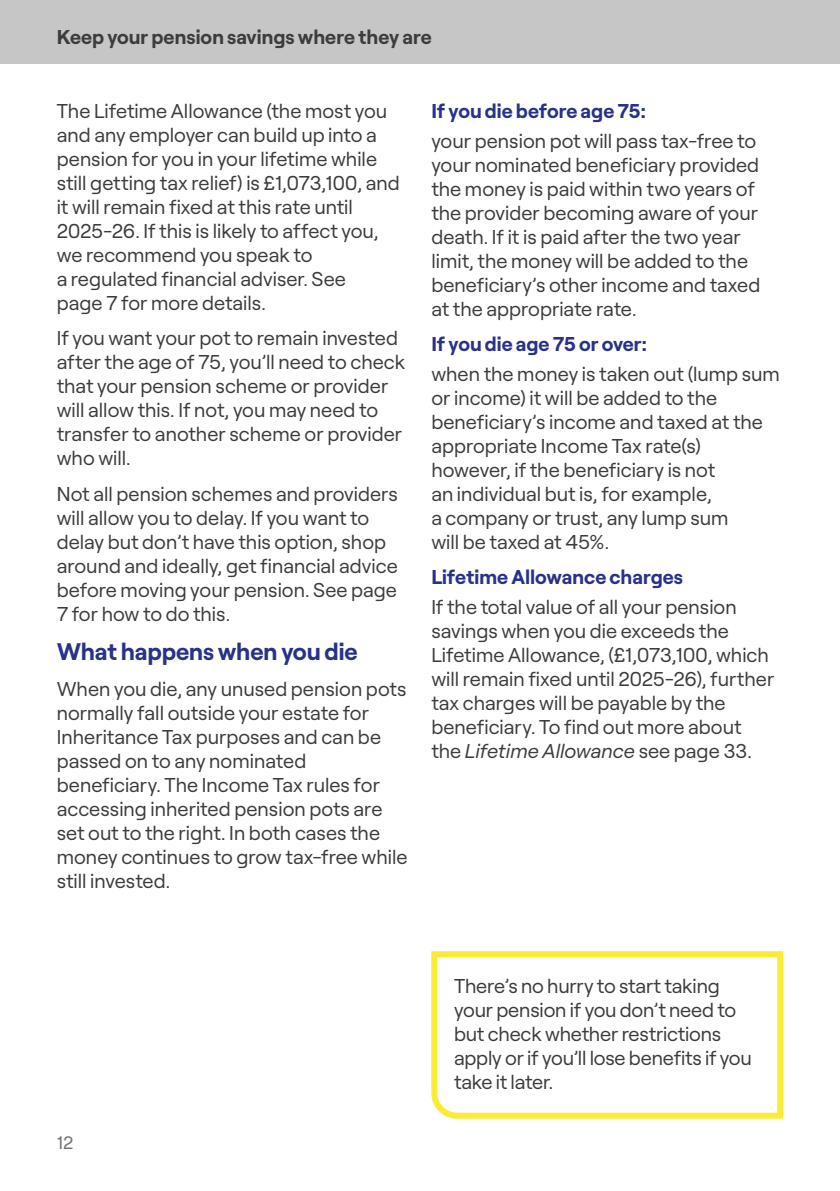
<style>
.page{position:relative;width:840px;height:1191px;background:#fff}
.page>*{position:absolute;margin:0;border:0;box-sizing:border-box;transform-origin:0 0}
.Subheader2_12_14{font:700 24px "Roobert";letter-spacing:-.005em;color:#283288}
.Body_10_12{font:20px/24px "Roobert";color:#3c3c3b}
.PO_Yellow_body_larg{font:20px/24px "Roobert";letter-spacing:-.01em;color:#3c3c3b}
.Subheader3_10_12{font:700 20px "Roobert";color:#283288}
.Subheader2_10_12_on{font:700 20px "Roobert";color:#3c3c3b}
.t1{font:18px "Roobert";color:#706f6f}
.s1{font-style:italic}
</style>
<div class="page">
<div style="left:0;top:0;width:839px;height:64px;background:#c6c6c6"></div>
<svg style="left:431px;top:951px;width:353px;height:168px"></svg>
<p class="Subheader2_10_12_on" style="left:57px;top:22px;width:376px">Keep your pension savings where they are</p>
<p class="Body_10_12" style="left:57px;top:97px;width:344px">The Lifetime Allowance (the most you and any employer can build up into a pension for you in your lifetime while still getting tax relief) is £1,073,100, and it will remain fixed at this rate until 2025-26. If this is likely to affect you, we recommend you speak to<br>a regulated financial adviser. See<br>page 7 for more details.</p>
<p class="Body_10_12" style="left:57px;top:325px;width:350px">If you want your pot to remain invested after the age of 75, you’ll need to check that your pension scheme or provider will allow this. If not, you may need to transfer to another scheme or provider who will.</p>
<p class="Body_10_12" style="left:57px;top:480px;width:342px">Not all pension schemes and providers will allow you to delay. If you want to delay but don’t have this option, shop around and ideally, get financial advice before moving your pension. See page 7 for how to do this.</p>
<p class="Subheader2_12_14" style="left:57px;top:633px;width:302px">What happens when you die</p>
<p class="Body_10_12" style="left:57px;top:675px;width:352px">When you die, any unused pension pots normally fall outside your estate for Inheritance Tax purposes and can be passed on to any nominated beneficiary. The Income Tax rules for accessing inherited pension pots are set out to the right. In both cases the money continues to grow tax-free while still invested.</p>
<p class="Subheader3_10_12" style="left:431px;top:95px;width:216px">If you die before age 75:</p>
<p class="Body_10_12" style="left:431px;top:127px;width:330px">your pension pot will pass tax-free to your nominated beneficiary provided the money is paid within two years of the provider becoming aware of your death. If it is paid after the two year limit, the money will be added to the beneficiary’s other income and taxed at the appropriate rate.</p>
<p class="Subheader3_10_12" style="left:431px;top:328px;width:217px">If you die age 75 or over:</p>
<p class="Body_10_12" style="left:431px;top:360px;width:350px">when the money is taken out (lump sum or income) it will be added to the beneficiary’s income and taxed at the appropriate Income Tax rate(s) however, if the beneficiary is not<br>an individual but is, for example,<br>a company or trust, any lump sum<br>will be taxed at 45%.</p>
<p class="Subheader3_10_12" style="left:431px;top:561px;width:253px">Lifetime Allowance charges</p>
<p class="Body_10_12" style="left:431px;top:593px;width:344px">If the total value of all your pension savings when you die exceeds the Lifetime Allowance, (£1,073,100, which will remain fixed until 2025-26), further tax charges will be payable by the beneficiary. To find out more about the <span class="s1">Lifetime Allowance</span> see page 33.</p>
<p class="t1" style="left:57px;top:1128px;width:18px">12</p>
<p class="PO_Yellow_body_larg" style="left:454px;top:972px;width:299px">There’s no hurry to start taking your pension if you don’t need to but check whether restrictions apply or if you’ll lose benefits if you take it later.</p>
</div>
